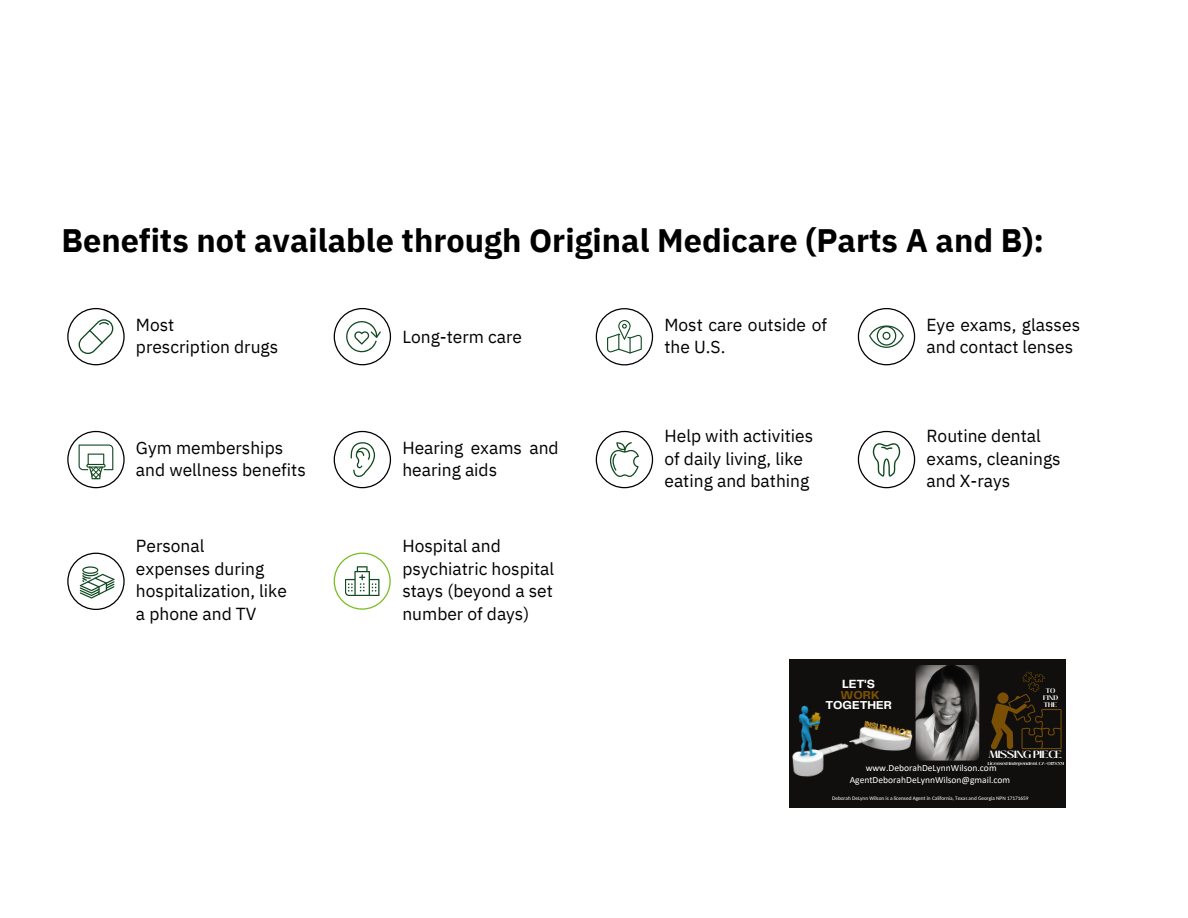
<style>
.page{position:relative;width:1188px;height:918px;background:#fff}
.page>*{position:absolute;margin:0;border:0;box-sizing:border-box;transform-origin:0 0}
.t1{font:700 32.4px "IBM Plex Sans";color:#000}
.t2{font:17.4px/22.6px "IBM Plex Sans";color:#000}
.t3{font:700 12.3px "Telegraf";color:#fff}
.t4{font:700 12px/10.2px "Telegraf";color:#fff;text-align:center}
.t5{font:700 10.5px "Black Mango";letter-spacing:-.035em;color:#fff}
.t6{font:9.45px "Calibri";color:#fff}
.t7{font:700 6.6px "Black Mango";letter-spacing:-.005em;color:#fff}
.t8{font:5.4px "Carlito";color:#fff}
.t9{font:700 4.35px "Black Mango";color:#fff}
.s1{color:#7b5004}
</style>
<div class="page">
<svg style="left:67px;top:431px;width:58px;height:57px"></svg>
<svg style="left:67px;top:308px;width:58px;height:57px"></svg>
<svg style="left:67px;top:553px;width:58px;height:57px"></svg>
<svg style="left:334px;top:431px;width:57px;height:57px"></svg>
<div style="left:334px;top:553px;width:57px;height:57px;border:1px solid #78be20;border-radius:50%"></div>
<svg style="left:345px;top:566px;width:34px;height:30px"></svg>
<svg style="left:334px;top:308px;width:57px;height:57px"></svg>
<svg style="left:596px;top:431px;width:57px;height:57px"></svg>
<svg style="left:596px;top:308px;width:57px;height:57px"></svg>
<svg style="left:858px;top:431px;width:57px;height:57px"></svg>
<svg style="left:858px;top:308px;width:57px;height:57px"></svg>
<div style="left:790px;top:659px;width:276px;height:149px;background:#100f0d"></div>
<img style="left:916px;top:665px;width:63px;height:96px;border-radius:5px">
<img style="left:792px;top:704px;width:129px;height:73px">
<svg style="left:991px;top:671px;width:71px;height:78px"></svg>
<p class="t1" style="left:61px;top:218px;width:984px">Benefits not available through Original Medicare (Parts A and B):</p>
<p class="t2" style="left:136px;top:313px;width:40px">Most</p>
<p class="t2" style="left:136px;top:335px;width:144px">prescription drugs</p>
<p class="t2" style="left:136px;top:436px;width:171px">Gym memberships and wellness benefits</p>
<p class="t2" style="left:136px;top:534px;width:70px">Personal</p>
<p class="t2" style="left:136px;top:557px;width:153px">expenses during hospitalization, like a phone and TV</p>
<p class="t2" style="left:402px;top:325px;width:121px">Long-term care</p>
<p class="t2" style="left:664px;top:313px;width:164px">Most care outside of the U.S.</p>
<p class="t2" style="left:402px;top:436px;width:158px">Hearing exams and hearing aids</p>
<p class="t2" style="left:664px;top:424px;width:150px">Help with activities of daily living, like eating and bathing</p>
<p class="t2" style="left:402px;top:534px;width:153px">Hospital and psychiatric hospital stays (beyond a set number of days)</p>
<p class="t3" style="left:842px;top:679px;width:34px">LET'S</p>
<p class="t4" style="left:825px;top:690px;width:68px"><span class="s1">WORK<br></span>TOGETHER</p>
<p class="t2" style="left:927px;top:313px;width:155px">Eye exams, glasses and contact lenses</p>
<p class="t2" style="left:927px;top:424px;width:136px">Routine dental exams, cleanings and X-rays</p>
<p class="t7" style="left:1046px;top:686px;width:11px">TO</p>
<p class="t7" style="left:1043px;top:693px;width:17px">FIND</p>
<p class="t7" style="left:1044px;top:700px;width:15px">THE</p>
<p class="t5" style="left:989px;top:746px;width:75px">MISSING PIECE</p>
<p class="t9" style="left:988px;top:760px;width:78px">Licensed Independent CA#0I72331</p>
<p class="t8" style="left:832px;top:796px;width:198px">Deborah DeLynn Wilson is a licensed Agent in California, Texas and Georgia NPN 17171659</p>
<p class="t6" style="left:866px;top:763px;width:132px">www.DeborahDeLynnWilson.com</p>
<p class="t6" style="left:850px;top:775px;width:162px">AgentDeborahDeLynnWilson@gmail.com</p>
</div>
